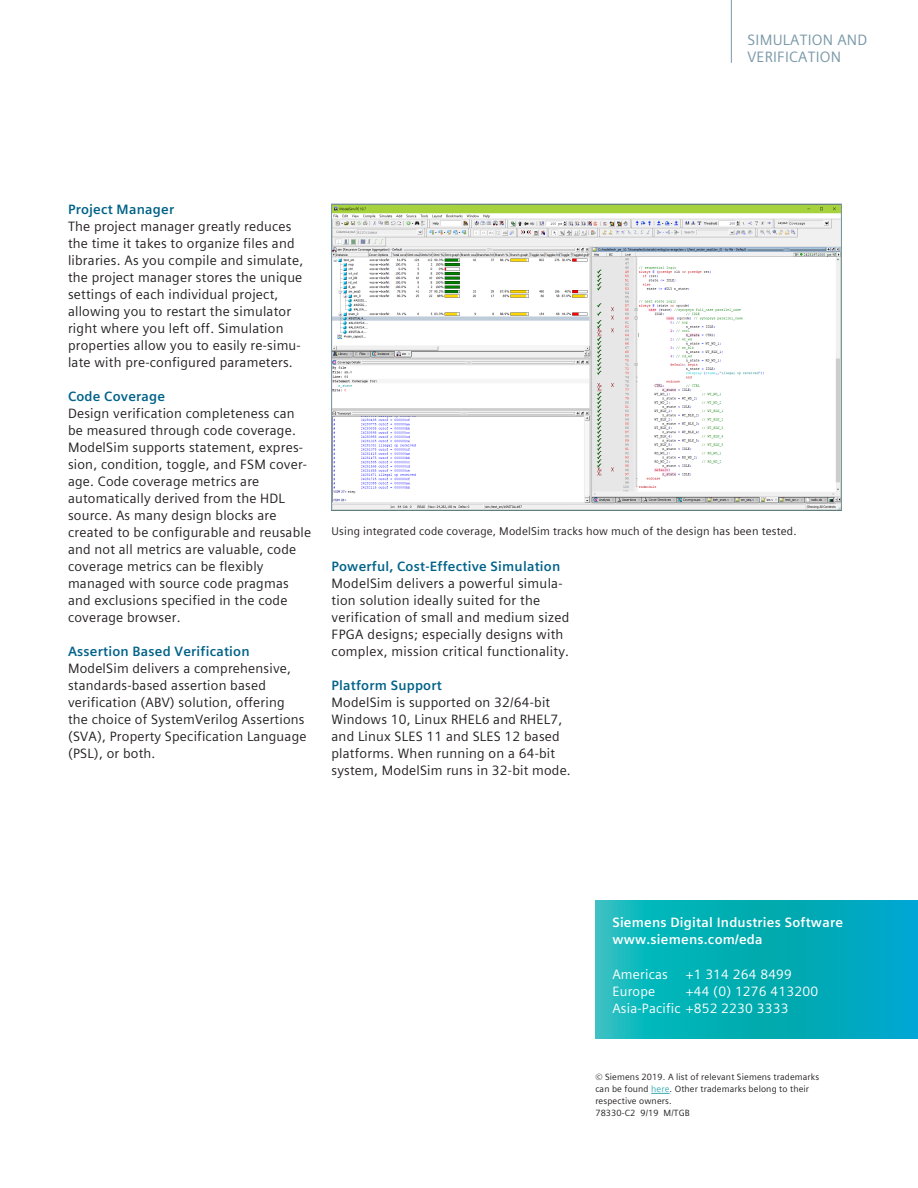
<style>
.page{position:relative;width:918px;height:1188px;background:#fff}
.page>*{position:absolute;margin:0;border:0;box-sizing:border-box;transform-origin:0 0}
.Product_tab___10pt_0{font:15px/17px "Siemens Sans Global";letter-spacing:.015em;color:#7b99a9}
.Body_Text_Blk__9pt_4{font:13.5px/17px "Siemens Sans Global";letter-spacing:.015em;color:#231f20}
.Body_Sub-Subhead_Dk{font:700 13.5px "Siemens Sans Global";letter-spacing:.015em;color:#006288}
.Contact_Snow__9pt_4m{font:13.5px/17px "Siemens Sans Global";letter-spacing:.015em;color:#fff}
.Contact_HEAD_Snow__9{font:700 13.5px "Siemens Sans Global";letter-spacing:.015em;color:#fff}
.Caption__7_5pt_130{font:11.25px "Siemens Sans Global";letter-spacing:.015em;color:#231f20}
.Legal_Text{font:9px/12px "Siemens Sans Global";letter-spacing:.015em;color:#231f20}
.s1{color:#36a9af}
</style>
<div class="page">
<img style="left:333px;top:206px;width:507px;height:302px">
<div style="left:331px;top:204px;width:511px;height:306px;border:1px solid #7b99a9"></div>
<hr style="left:731px;top:0;width:1px;height:63px;background:#7b99a9">
<svg style="left:651px;top:1093px;width:19px;height:1px"></svg>
<svg style="left:595px;top:901px;width:323px;height:137px;background:#05aeba"></svg>
<p class="Product_tab___10pt_0" style="left:748px;top:32px;width:121px">SIMULATION AND<br>VERIFICATION</p>
<p class="Body_Sub-Subhead_Dk" style="left:68px;top:199px;width:108px">Project Manager</p>
<p class="Body_Text_Blk__9pt_4" style="left:68px;top:218px;width:237px">The project manager greatly reduces the time it takes to organize files and libraries. As you compile and simulate, the project manager stores the unique settings of each individual project, allowing you to restart the simulator right where you left off. Simulation properties allow you to easily re-simu&shy;late with pre-configured parameters.</p>
<p class="Body_Sub-Subhead_Dk" style="left:68px;top:386px;width:99px">Code Coverage</p>
<p class="Body_Text_Blk__9pt_4" style="left:68px;top:405px;width:245px">Design verification completeness can be measured through code coverage.<br>ModelSim supports statement, expres&shy;sion, condition, toggle, and FSM cover&shy;age. Code coverage metrics are automatically derived from the HDL source. As many design blocks are created to be configurable and reusable and not all metrics are valuable, code coverage metrics can be flexibly managed with source code pragmas and exclusions specified in the code coverage browser.</p>
<p class="Body_Sub-Subhead_Dk" style="left:68px;top:641px;width:183px">Assertion Based Verification</p>
<p class="Body_Text_Blk__9pt_4" style="left:68px;top:660px;width:240px">ModelSim delivers a comprehensive, standards-based assertion based verification (ABV) solution, offering the choice of SystemVerilog Assertions (SVA), Property Specification Language (PSL), or both.</p>
<p class="Caption__7_5pt_130" style="left:332px;top:523px;width:467px">Using integrated code coverage, ModelSim tracks how much of the design has been tested.</p>
<p class="Body_Sub-Subhead_Dk" style="left:332px;top:556px;width:230px">Powerful, Cost-Effective Simulation</p>
<p class="Body_Text_Blk__9pt_4" style="left:332px;top:575px;width:239px">ModelSim delivers a powerful simula&shy;tion solution ideally suited for the verification of small and medium sized FPGA designs; especially designs with complex, mission critical functionality.</p>
<p class="Body_Sub-Subhead_Dk" style="left:332px;top:675px;width:112px">Platform Support</p>
<p class="Body_Text_Blk__9pt_4" style="left:332px;top:694px;width:241px">ModelSim is supported on 32/64-bit Windows 10, Linux RHEL6 and RHEL7, and Linux SLES 11 and SLES 12 based platforms. When running on a 64-bit system, ModelSim runs in 32-bit mode.</p>
<p class="Contact_HEAD_Snow__9" style="left:612px;top:912px;width:232px">Siemens Digital Industries Software</p>
<p class="Contact_HEAD_Snow__9" style="left:612px;top:929px;width:152px">www.siemens.com/eda</p>
<p class="Contact_Snow__9pt_4m" style="left:612px;top:965px;width:57px">Americas</p>
<p class="Contact_Snow__9pt_4m" style="left:686px;top:965px;width:108px">+1 314 264 8499</p>
<p class="Contact_Snow__9pt_4m" style="left:612px;top:982px;width:44px">Europe</p>
<p class="Contact_Snow__9pt_4m" style="left:612px;top:982px;width:207px;text-indent:73px">+44 (0) 1276 413200<br>Asia-Pacific +852 2230 3333</p>
<p class="Legal_Text" style="left:595px;top:1071px;width:225px">© Siemens 2019. A list of relevant Siemens trademarks can be found <span class="s1">here</span>. Other trademarks belong to their respective owners.<br>78330-C2 9/19 M/TGB</p>
</div>
